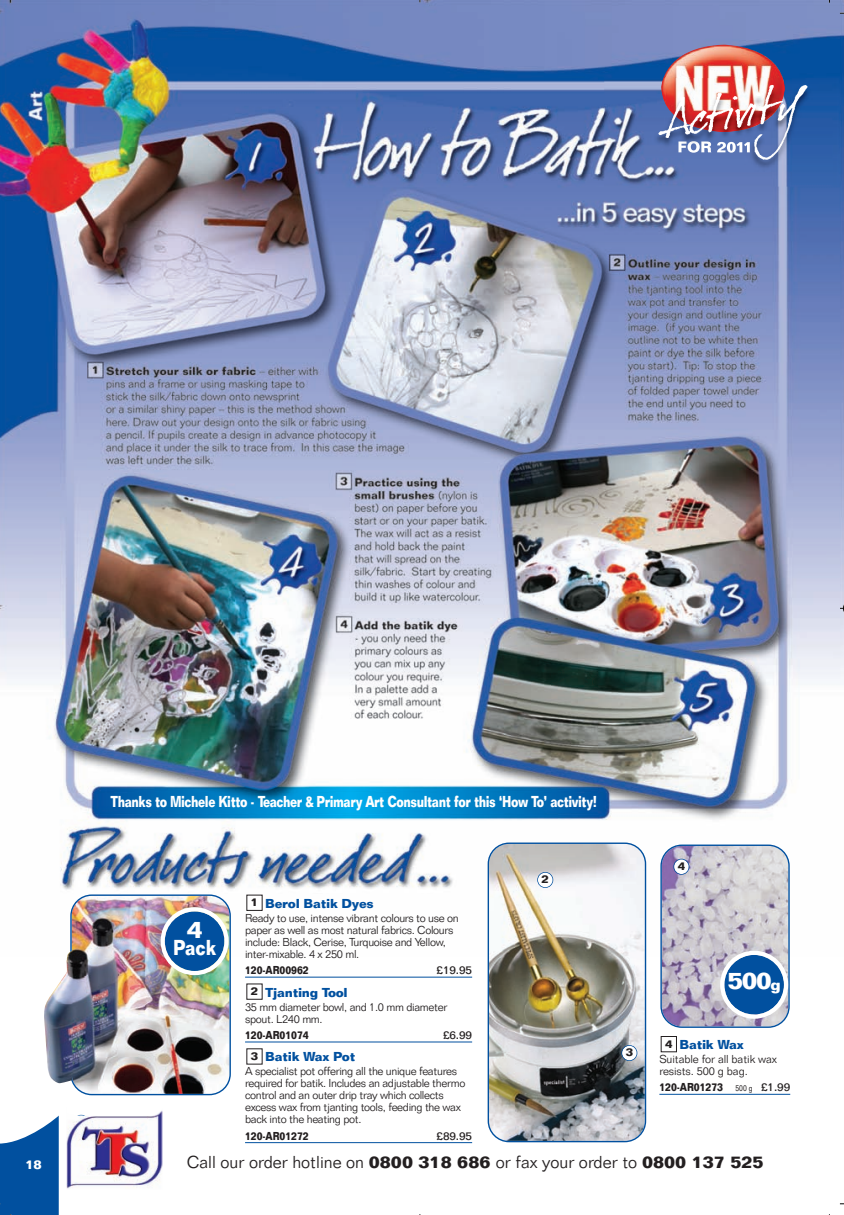
<style>
.page{position:relative;width:844px;height:1215px;background:#fff}
.page>*{position:absolute;margin:0;border:0;box-sizing:border-box;transform-origin:0 0}
.t1{font:700 23.97px "Folio BT";color:#fff}
.t2{font:700 21.18px "Folio BT";color:#fff;scale:.8 1}
.t3{font:300 16.97px "Folio BT";color:#231f20}
.t4{font:700 15.58px "Folio BT";letter-spacing:-.035em;color:#fff;scale:.75 1}
.t5{font:700 12.78px "Folio BT";letter-spacing:-.02em;color:#01509f}
.t6{font:700 12.78px "Folio BT";color:#fff}
.t7{font:300 11.38px/12.1px "Folio BT";letter-spacing:-.03em;color:#231f20}
.t8{font:700 11.38px "Folio BT";letter-spacing:-.01em;color:#231f20;scale:.8 1}
.t9{font:300 11.38px/12.1px "Folio BT";letter-spacing:-.01em;color:#231f20}
.t10{font:500 11.38px "Folio BT";letter-spacing:-.01em;color:#231f20}
.t11{font:700 11.38px "Folio BT";letter-spacing:-.01em;color:#231f20}
.s1{font-size:15.58px}
.s2{font-weight:400;font-size:8.4px}
.s3{font-weight:500}
.s4{font-weight:700}
</style>
<div class="page">
<img style="left:0;top:0;width:844px;height:956px">
<img style="left:44px;top:950px;width:26px;height:133px">
<img style="left:70px;top:894px;width:161px;height:201px">
<img style="left:487px;top:843px;width:159px;height:299px">
<hr style="left:245px;top:977px;width:227px;height:1px;background:#01509f">
<hr style="left:245px;top:1042px;width:227px;height:1px;background:#01509f">
<hr style="left:245px;top:1142px;width:227px;height:1px;background:#01509f">
<div style="left:247px;top:895px;width:15px;height:15px;background:#fff"></div>
<div style="left:246px;top:895px;width:16px;height:16px;border:1px solid #231f20"></div>
<div style="left:246px;top:984px;width:16px;height:16px;border:1px solid #231f20"></div>
<hr style="left:659px;top:1094px;width:131px;height:1px;background:#01509f">
<div style="left:661px;top:1036px;width:16px;height:16px;border:1px solid #231f20"></div>
<svg style="left:660px;top:845px;width:129px;height:183px;background:#abb1c6"></svg>
<div style="left:538px;top:873px;width:14px;height:14px;background:#fff;border-radius:50%"></div>
<div style="left:537px;top:872px;width:16px;height:16px;border:1px solid #01509f;border-radius:50%"></div>
<div style="left:622px;top:1046px;width:14px;height:14px;background:#fff;border-radius:50%"></div>
<div style="left:621px;top:1045px;width:16px;height:16px;border:1px solid #01509f;border-radius:50%"></div>
<div style="left:674px;top:859px;width:15px;height:15px;background:#fff;border-radius:50%"></div>
<div style="left:673px;top:859px;width:16px;height:16px;border:1px solid #01509f;border-radius:50%"></div>
<img style="left:66px;top:1110px;width:96px;height:79px">
<img style="left:661px;top:45px;width:124px;height:33px">
<img style="left:604px;top:78px;width:235px;height:109px">
<img style="left:661px;top:78px;width:124px;height:5px">
<img style="left:653px;top:83px;width:167px;height:89px">
<svg style="left:0;top:1116px;width:59px;height:99px"></svg>
<hr style="left:395px;top:0;width:49px;height:1px;background:#000">
<svg style="left:410px;top:0;width:19px;height:2px"></svg>
<hr style="left:395px;top:1214px;width:49px;height:1px;background:#000">
<hr style="left:0;top:584px;width:1px;height:49px;background:#000">
<hr style="left:843px;top:584px;width:1px;height:49px;background:#000">
<svg style="left:840px;top:599px;width:4px;height:19px"></svg>
<h3 class="t4" style="left:110px;top:796px;width:650px">Thanks to Michele Kitto - Teacher &amp; Primary Art Consultant for this ‘How To’ activity!</h3>
<h1 class="t1" style="left:187px;top:921px;width:17px">4</h1>
<h2 class="t2" style="left:173px;top:940px;width:55px">Pack</h2>
<p class="t5" style="left:265px;top:899px;width:110px">Berol Batik Dyes</p>
<p class="t7" style="left:245px;top:913px;width:215px">Ready to use, intense vibrant colours to use on paper as well as most natural fabrics. Colours include: Black, Cerise, Turquoise and Yellow, inter-mixable. 4 x 250 ml.</p>
<p class="t8" style="left:245px;top:966px;width:81px">120-AR00962</p>
<p class="t10" style="left:437px;top:966px;width:37px">£19.95</p>
<p class="t5" style="left:265px;top:987px;width:84px">Tjanting Tool</p>
<p class="t7" style="left:245px;top:1002px;width:204px">35 mm diameter bowl, and 1.0 mm diameter spout. L240 mm.</p>
<p class="t8" style="left:245px;top:1031px;width:81px">120-AR01074</p>
<p class="t10" style="left:443px;top:1031px;width:31px">£6.99</p>
<p class="t5" style="left:265px;top:1052px;width:92px">Batik Wax Pot</p>
<p class="t7" style="left:245px;top:1066px;width:222px">A specialist pot offering all the unique features required for batik. Includes an adjustable thermo control and an outer drip tray which collects excess wax from tjanting tools, feeding the wax back into the heating pot.</p>
<p class="t8" style="left:245px;top:1131px;width:81px">120-AR01272</p>
<p class="t10" style="left:437px;top:1131px;width:37px">£89.95</p>
<p class="t11" style="left:251px;top:898px;width:9px">1</p>
<p class="t11" style="left:251px;top:987px;width:9px">2</p>
<p class="t11" style="left:251px;top:1052px;width:9px">3</p>
<p class="t11" style="left:541px;top:875px;width:9px">2</p>
<p class="t11" style="left:678px;top:862px;width:9px">4</p>
<p class="t11" style="left:625px;top:1048px;width:9px">3</p>
<h1 class="t1" style="left:727px;top:972px;width:55px">500<span class="s1">g</span></h1>
<p class="t5" style="left:679px;top:1040px;width:66px">Batik Wax</p>
<p class="t9" style="left:659px;top:1054px;width:119px">Suitable for all batik wax resists. 500 g bag.</p>
<p class="t8" style="left:659px;top:1083px;width:165px">120-AR01273 <span class="s2">500 g</span> <span class="s3">£1.99</span></p>
<p class="t11" style="left:665px;top:1040px;width:9px">4</p>
<p class="t6" style="left:26px;top:1160px;width:18px">18</p>
<h3 class="t3" style="left:187px;top:1156px;width:578px">Call our order hotline on <span class="s4">0800 318 686</span> or fax your order to <span class="s4">0800 137 525</span></h3>
</div>
